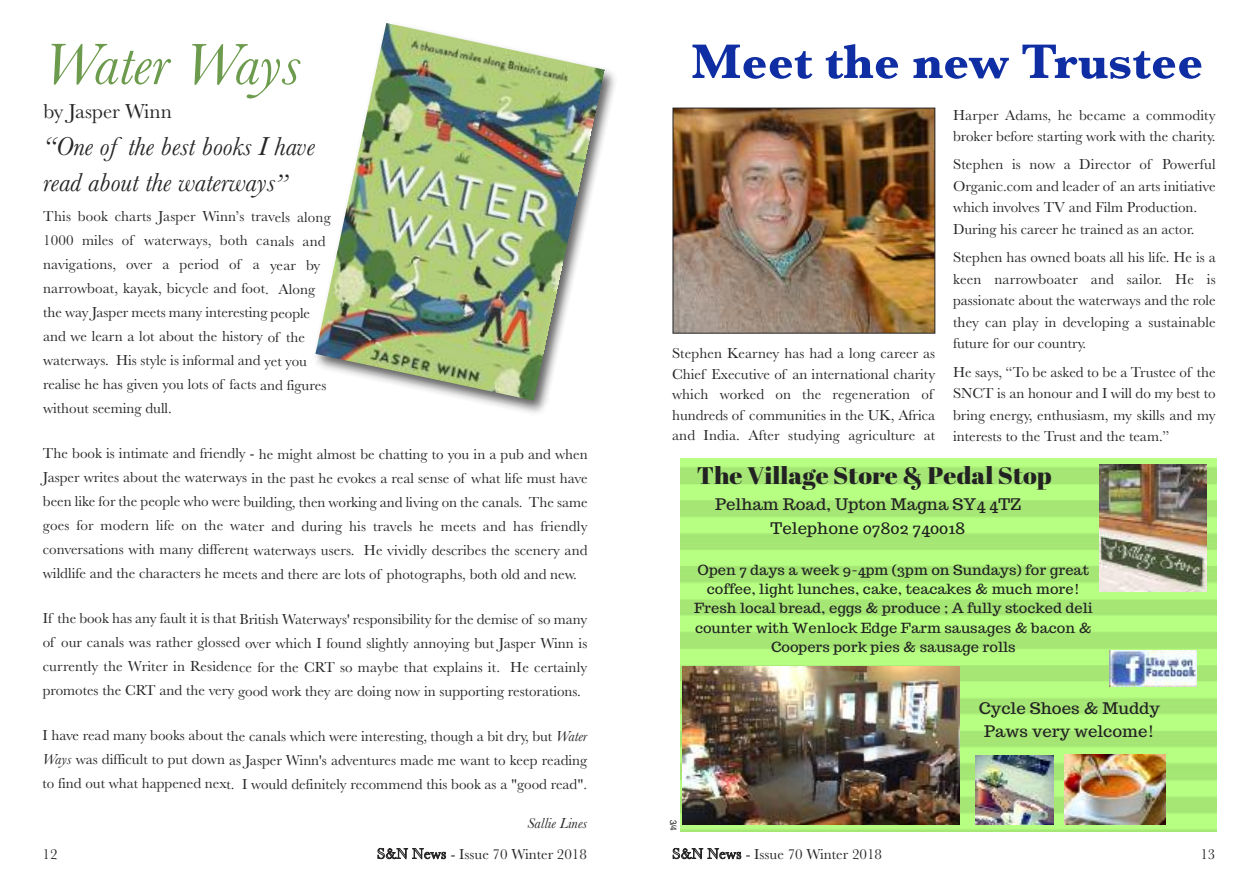
<style>
.page{position:relative;width:1259px;height:893px;background:#fff}
.page>*{position:absolute;margin:0;border:0;box-sizing:border-box;transform-origin:0 0}
.t1{font:italic 60px "Baskerville";color:#6d9b4d}
.t2{font:700 50.4px "Baskerville";color:#0f2ea3}
.t3{font:italic 27px/36.5px "Baskerville";color:#272526}
.t4{font:24px "Abril Fatface";color:#222;scale:1.06 1}
.t5{font:21px "Baskerville";color:#272526}
.t6{font:15.9px/22.4px "Trocchi";color:#222;text-align:center;scale:1.06 1}
.t7{font:15px/24px "Baskerville";color:#272526;text-align:justify}
.t8{font:italic 15px "Baskerville";color:#272526}
.t9{font:13.95px/19.4px "Trocchi";color:#222;text-align:center;scale:1.06 1}
.t10{font:9.3px "Helvetica";color:#272526;scale:.88 1}
.s1{font-style:italic}
.s2{color:#fff}
</style>
<div class="page">
<img style="left:680px;top:459px;width:536px;height:373px">
<img style="left:1109px;top:651px;width:87px;height:36px">
<img style="left:1099px;top:465px;width:107px;height:126px">
<img style="left:1064px;top:754px;width:101px;height:71px">
<img style="left:975px;top:755px;width:78px;height:70px">
<img style="left:682px;top:667px;width:277px;height:158px">
<img style="left:477px;top:69px;width:138px;height:344px">
<img style="left:315px;top:23px;width:290px;height:378px">
<img style="left:674px;top:110px;width:259px;height:222px">
<div style="left:672px;top:108px;width:263px;height:226px;border:1px solid #272526"></div>
<h1 class="t1" style="left:43px;top:28px;width:258px">Water Ways</h1>
<h3 class="t5" style="left:43px;top:98px;width:130px">by Jasper Winn</h3>
<h3 class="t3" style="left:43px;top:127px;width:273px">“One of the best books I have read about the waterways”</h3>
<p class="t7" style="left:43px;top:204px;width:289px;text-align:left">This book charts Jasper Winn’s travels along 1000 miles of waterways, both canals and navigations, over a period of a year by narrowboat, kayak, bicycle and foot. Along the way Jasper meets many interesting people and we learn a lot about the history of the waterways. His style is informal and yet you realise he has given you lots of facts and figures without seeming dull.</p>
<p class="t7" style="left:43px;top:441px;width:546px">The book is intimate and friendly - he might almost be chatting to you in a pub and when Jasper writes about the waterways in the past he evokes a real sense of what life must have been like for the people who were building, then working and living on the canals. The same goes for modern life on the water and during his travels he meets and has friendly conversations with many different waterways users. He vividly describes the scenery and wildlife and the characters he meets and there are lots of photographs, both old and new.</p>
<p class="t7" style="left:43px;top:606px;width:546px">If the book has any fault it is that British Waterways' responsibility for the demise of so many of our canals was rather glossed over which I found slightly annoying but Jasper Winn is currently the Writer in Residence for the CRT so maybe that explains it. He certainly promotes the CRT and the very good work they are doing now in supporting restorations.</p>
<p class="t7" style="left:43px;top:723px;width:546px">I have read many books about the canals which were interesting, though a bit dry, but <span class="s1">Water Ways</span> was difficult to put down as Jasper Winn's adventures made me want to keep reading to find out what happened next. I would definitely recommend this book as a "good read".</p>
<p class="t8" style="left:527px;top:814px;width:61px">Sallie Lines</p>
<h2 class="t2" style="left:691px;top:31px;width:513px">Meet the new Trustee</h2>
<p class="t7" style="left:672px;top:342px;width:265px;line-height:20.5px;text-align:left">Stephen Kearney has had a long career as Chief Executive of an international charity which worked on the regeneration of hundreds of communities in the UK, Africa and India. After studying agriculture at</p>
<p class="t7" style="left:953px;top:104px;width:264px;line-height:21.5px">Harper Adams, he became a commodity broker before starting work with the charity.</p>
<p class="t7" style="left:953px;top:154px;width:264px;line-height:21.5px;text-align:left">Stephen is now a Director of Powerful Organic.com and leader of an arts initiative which involves TV and Film Production.<br>During his career he trained as an actor.</p>
<p class="t7" style="left:953px;top:246px;width:264px;line-height:21.5px">Stephen has owned boats all his life. He is a keen narrowboater and sailor. He is passionate about the waterways and the role they can play in developing a sustainable future for our country.</p>
<p class="t7" style="left:953px;top:361px;width:264px;line-height:21.5px">He says, “To be asked to be a Trustee of the SNCT is an honour and I will do my best to bring energy, enthusiasm, my skills and my interests to the Trust and the team.”</p>
<h3 class="t4" style="left:697px;top:462px;width:336px">The Village Store &amp; Pedal Stop</h3>
<p class="t6" style="left:715px;top:492px;width:290px">Pelham Road, Upton Magna SY4 4TZ</p>
<p class="t6" style="left:770px;top:517px;width:185px">Telephone 07802 740018</p>
<p class="t9" style="left:694px;top:560px;width:377px">Open 7 days a week 9-4pm (3pm on Sundays) for great coffee, light lunches, cake, teacakes &amp; much more!<br>Fresh local bread, eggs &amp; produce ; A fully stocked deli counter with Wenlock Edge Farm sausages &amp; bacon &amp; Coopers pork pies &amp; sausage rolls</p>
<p class="t10" style="left:679px;top:820px;width:14px;rotate:90deg">3/4</p>
<p class="t6" style="left:979px;top:697px;width:172px">Cycle Shoes &amp; Muddy<br>Paws very welcome!</p>
<p class="t7" style="left:43px;top:841px;width:16px">12</p>
<p class="t7" style="left:377px;top:841px;width:211px"><span class="s2">S&amp;N News</span> - Issue 70 Winter 2018</p>
<p class="t7" style="left:672px;top:841px;width:211px"><span class="s2">S&amp;N News</span> - Issue 70 Winter 2018</p>
<p class="t7" style="left:1200px;top:841px;width:16px">13</p>
</div>
